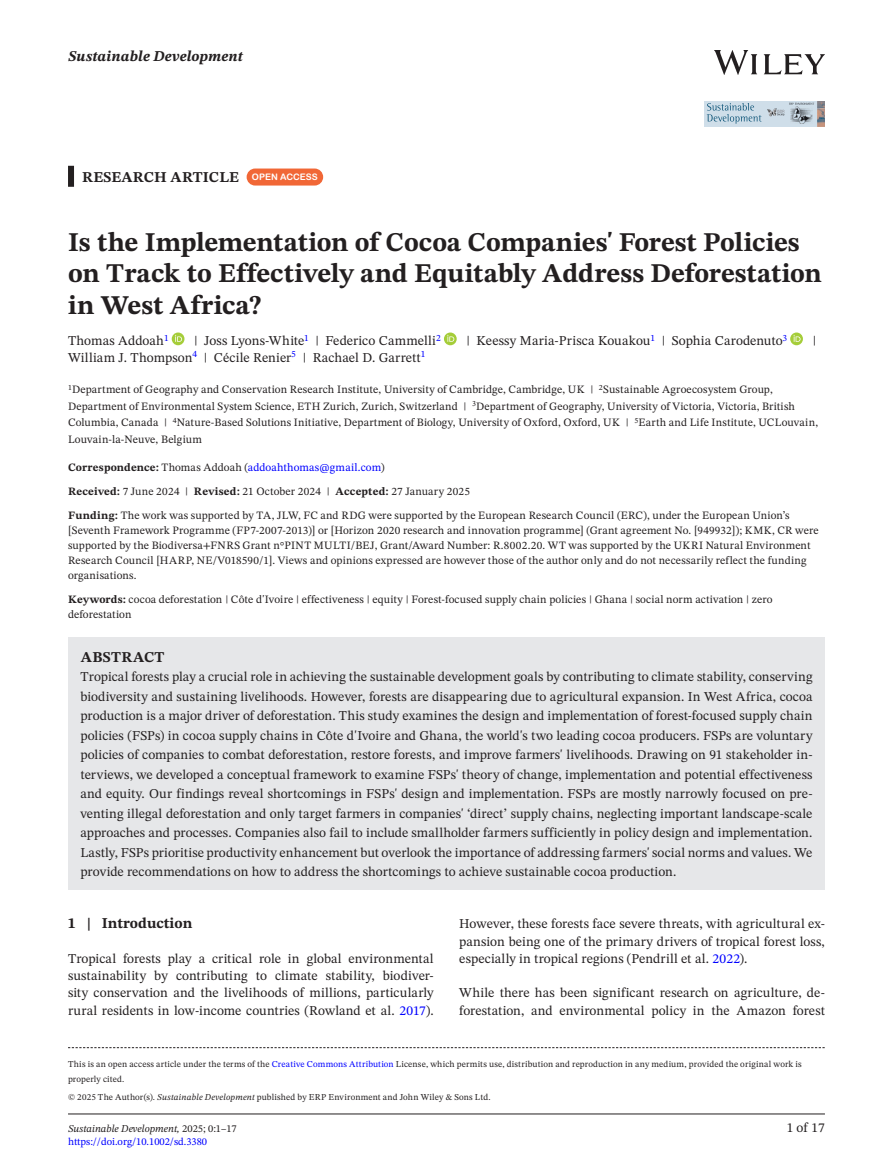
<style>
.page{position:relative;width:893px;height:1174px;background:#fff}
.page>*{position:absolute;margin:0;border:0;box-sizing:border-box;transform-origin:0 0}
.t1{font:700 27px/31.5px "STIX Two Text";letter-spacing:-.005em;color:#231f20}
.t2{font:700 15px "STIX Two Text";letter-spacing:.01em;color:#231f20}
.t3{font:italic 700 15px "STIX Two Text";letter-spacing:.005em;color:#231f20}
.t4{font:13.5px/19.5px "STIX Two Text";letter-spacing:.01em;color:#231f20;text-align:justify}
.t5{font:11.25px/15px "STIX Two Text";letter-spacing:.015em;color:#231f20}
.t6{font:10.5px/12.6px "STIX Two Text";color:#00f}
.t7{font:9px/15px "STIX Two Text";letter-spacing:.02em;color:#231f20}
.s1{font-family:"Arial Rounded MT Bold";font-weight:400;font-size:9px;color:#fff}
.s2{font-weight:700}
.s3{color:#00f}
.s4{font-style:italic}
.s5{font-style:italic;color:#231f20}
.s6{color:#231f20}
</style>
<div class="page">
<hr style="left:68px;top:1113px;width:757px;height:1px;background:#231f20">
<img style="left:714px;top:51px;width:111px;height:23px">
<div style="left:704px;top:101px;width:121px;height:25px;background:#cfdee9"></div>
<svg style="left:707px;top:103px;width:54px;height:21px"></svg>
<svg style="left:767px;top:101px;width:58px;height:25px"></svg>
<img style="left:790px;top:106px;width:23px;height:18px">
<div style="left:68px;top:166px;width:6px;height:21px;background:#231f20"></div>
<div style="left:68px;top:637px;width:757px;height:42px;background:#e6e7e9"></div>
<div style="left:68px;top:656px;width:757px;height:234px;background:#e6e7e9"></div>
<div style="left:247px;top:168px;width:76px;height:17px;background:#f16736;border-radius:9px"></div>
<div style="left:172px;top:332px;width:12px;height:13px;background:#a5cd39;border-radius:50%"></div>
<svg style="left:175px;top:335px;width:7px;height:7px"></svg>
<svg style="left:444px;top:332px;width:13px;height:13px"></svg>
<svg style="left:447px;top:335px;width:7px;height:7px"></svg>
<svg style="left:790px;top:332px;width:13px;height:13px"></svg>
<svg style="left:794px;top:335px;width:6px;height:7px"></svg>
<svg style="left:68px;top:1047px;width:757px;height:1px"></svg>
<p class="t3" style="left:68px;top:46px;width:177px">Sustainable Development</p>
<p class="t2" style="left:82px;top:166px;width:237px">RESEARCH ARTICLE <span class="s1">OPEN ACCESS</span></p>
<h1 class="t1" style="left:68px;top:227px;width:755px">Is the Implementation of Cocoa Companies' Forest Policies on Track to Effectively and Equitably Address Deforestation in West Africa?</h1>
<p class="t4" style="left:68px;top:331px;width:102px">Thomas Addoah<sup>1</sup></p>
<p class="t4" style="left:194px;top:331px;width:248px">| Joss Lyons-White<sup>1</sup> | Federico Cammelli<sup>2</sup></p>
<p class="t4" style="left:466px;top:331px;width:322px">| Keessy Maria-Prisca Kouakou<sup>1</sup> | Sophia Carodenuto<sup>3</sup></p>
<p class="t4" style="left:813px;top:331px;width:5px">|</p>
<p class="t4" style="left:68px;top:347px;width:359px">William J. Thompson<sup>4</sup> | Cécile Renier<sup>5</sup> | Rachael D. Garrett<sup>1</sup></p>
<p class="t5" style="left:68px;top:381px;width:752px;line-height:16.5px"><sup>1</sup>Department of Geography and Conservation Research Institute, University of Cambridge, Cambridge, UK | <sup>2</sup>Sustainable Agroecosystem Group, Department of Environmental System Science, ETH Zurich, Zurich, Switzerland | <sup>3</sup>Department of Geography, University of Victoria, Victoria, British Columbia, Canada | <sup>4</sup>Nature-Based Solutions Initiative, Department of Biology, University of Oxford, Oxford, UK | <sup>5</sup>Earth and Life Institute, UCLouvain, Louvain-la-Neuve, Belgium</p>
<p class="t5" style="left:68px;top:455px;width:723px;line-height:24px"><span class="s2">Correspondence:</span> Thomas Addoah (<span class="s3">addoahthomas@gmail.com</span>)<br><span class="s2">Received:</span> 7 June 2024 | <span class="s2">Revised:</span> 21 October 2024 | <span class="s2">Accepted:</span> 27 January 2025<br><span class="s2">Funding:</span> The work was supported by TA, JLW, FC and RDG were supported by the European Research Council (ERC), under the European Union’s</p>
<p class="t5" style="left:68px;top:522px;width:752px">[Seventh Framework Programme (FP7-2007-2013)] or [Horizon 2020 research and innovation programme] (Grant agreement No. [949932]); KMK, CR were supported by the Biodiversa+FNRS Grant n<sup>◦</sup>PINT MULTI/BEJ, Grant/Award Number: R.8002.20. WT was supported by the UKRI Natural Environment Research Council [HARP, NE/V018590/1]. Views and opinions expressed are however those of the author only and do not necessarily reflect the funding organisations.</p>
<p class="t5" style="left:68px;top:592px;width:706px"><span class="s2">Keywords:</span> cocoa deforestation | Côte d'Ivoire | effectiveness | equity | Forest-focused supply chain policies | Ghana | social norm activation | zero deforestation</p>
<p class="t2" style="left:81px;top:646px;width:85px">ABSTRACT</p>
<p class="t4" style="left:80px;top:667px;width:734px">Tropical forests play a crucial role in achieving the sustainable development goals by contributing to climate stability, conserving biodiversity and sustaining livelihoods. However, forests are disappearing due to agricultural expansion. In West Africa, cocoa production is a major driver of deforestation. This study examines the design and implementation of forest-focused supply chain policies (FSPs) in cocoa supply chains in Côte d'Ivoire and Ghana, the world's two leading cocoa producers. FSPs are voluntary policies of companies to combat deforestation, restore forests, and improve farmers' livelihoods. Drawing on 91 stakeholder in&shy;terviews, we developed a conceptual framework to examine FSPs' theory of change, implementation and potential effectiveness and equity. Our findings reveal shortcomings in FSPs' design and implementation. FSPs are mostly narrowly focused on pre&shy;venting illegal deforestation and only target farmers in companies' ‘direct’ supply chains, neglecting important landscape-scale approaches and processes. Companies also fail to include smallholder farmers sufficiently in policy design and implementation.<br>Lastly, FSPs prioritise productivity enhancement but overlook the importance of addressing farmers' social norms and values. We provide recommendations on how to address the shortcomings to achieve sustainable cocoa production.</p>
<p class="t2" style="left:68px;top:912px;width:126px">1 | Introduction</p>
<p class="t4" style="left:68px;top:949px;width:367px;line-height:17.2px">Tropical forests play a critical role in global environmental sustainability by contributing to climate stability, biodiver&shy;sity conservation and the livelihoods of millions, particularly rural residents in low-income countries (Rowland et al. <span class="s3">2017</span>).</p>
<p class="t4" style="left:459px;top:915px;width:367px;line-height:17.2px">However, these forests face severe threats, with agricultural ex&shy;pansion being one of the primary drivers of tropical forest loss, especially in tropical regions (Pendrill et al. <span class="s3">2022</span>).</p>
<p class="t4" style="left:459px;top:984px;width:367px;line-height:17.2px">While there has been significant research on agriculture, de&shy;forestation, and environmental policy in the Amazon forest</p>
<p class="t7" style="left:68px;top:1056px;width:735px">This is an open access article under the terms of the <span class="s3">Creative Commons Attribution</span> License, which permits use, distribution and reproduction in any medium, provided the original work is properly cited.</p>
<p class="t7" style="left:68px;top:1089px;width:424px">© 2025 The Author(s). <span class="s4">Sustainable Development</span> published by ERP Environment and John Wiley &amp; Sons Ltd.</p>
<p class="t6" style="left:68px;top:1122px;width:170px"><span class="s5">Sustainable Development,</span> <span class="s6">2025; 0:1–17 </span>https://doi.org/10.1002/sd.3380</p>
<p class="t4" style="left:787px;top:1118px;width:40px">1 of 17</p>
</div>
